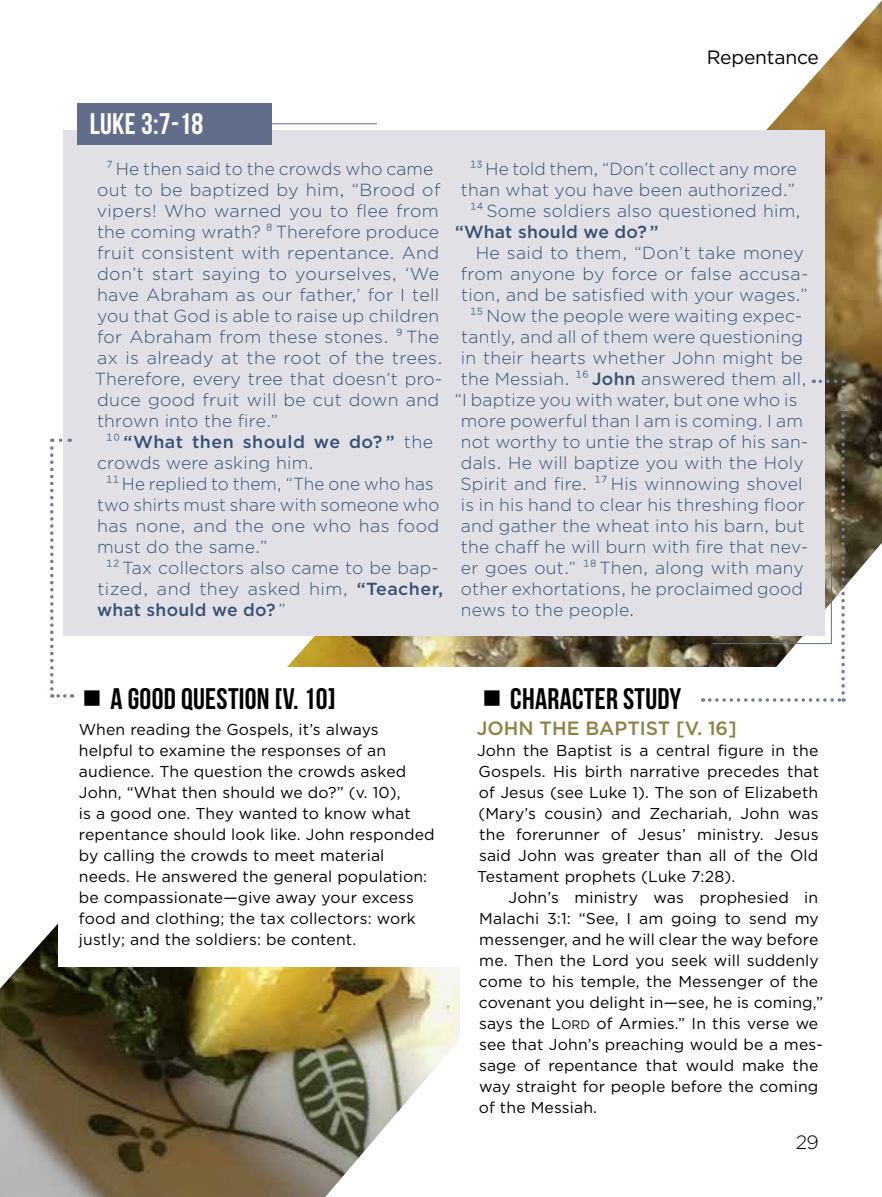
<style>
.page{position:relative;width:882px;height:1197px;background:#fff}
.page>*{position:absolute;margin:0;border:0;box-sizing:border-box;transform-origin:0 0}
.t1{font:29.75px "Bebas Neue";letter-spacing:.01em;color:#000}
.t2{font:29.75px "Bebas Neue";letter-spacing:.01em;color:#fff}
.t3{font:500 19.25px "Gotham";color:#908143}
.t4{font:19.25px "Gotham";letter-spacing:-.01em;color:#000}
.t5{font:300 19.25px "Gotham";color:#000}
.t6{font:300 17.5px/21px "Gotham";letter-spacing:.015em;color:#375173}
.t7{font:500 17.5px "Gotham";letter-spacing:.015em;color:#375173}
.t8{font:15.75px/21px "Gotham";letter-spacing:.01em;color:#000}
.s1{font-weight:300}
.s2{font-weight:500}
.s3{font-size:12.25px}
</style>
<div class="page">
<img style="left:0;top:0;width:882px;height:1197px">
<div style="left:461px;top:667px;width:370px;height:473px;background:#fff"></div>
<div style="left:58px;top:667px;width:416px;height:299px;background:#fff"></div>
<div style="left:63px;top:130px;width:761px;height:505px;background:#e0e0e6"></div>
<hr style="left:103px;top:123px;width:274px;height:1px;background:#626d8b">
<div style="left:77px;top:103px;width:195px;height:41px;background:#626d8b"></div>
<svg style="left:710px;top:380px;width:135px;height:322px"></svg>
<svg style="left:50px;top:439px;width:23px;height:259px"></svg>
<p class="t4" style="left:707px;top:45px;width:114px">Repentance</p>
<h1 class="t2" style="left:90px;top:107px;width:115px">LUKE 3:7-18</h1>
<p class="t6" style="left:95px;top:158px;width:350px;text-indent:11px">7 -He -then -said -to -the -crowds -who -came -out -to -be bap-tized -by -him, “-Brood -of vi-pers! -Who -warned -you -to -flee -from -the com-ing -wrath? 8 There-fore pro-duce -fruit consistent -with re-pen-tance. -And -don’t -start say-ing -to your-selves, ‘-We -have Abra-ham -as -our fa-ther,’ -for -I -tell -you -that -God -is -able -to -raise -up chil-dren -for Abra-ham -from -these -stones. 9 -The -ax -is al-ready -at -the -root -of -the -trees.<br>There-fore, ev-ery -tree -that -doesn’t pro&shy;duce -good -fruit -will -be -cut -down -and -thrown -into -the -fire.”</p>
<p class="t7" style="left:106px;top:430px;width:329px"><span class="s1">10</span> “What then should we do? ” <span class="s1">-the</span></p>
<p class="t6" style="left:97px;top:452px;width:218px">-crowds -were ask-ing -him.</p>
<p class="t6" style="left:106px;top:473px;width:329px">11 -He re-plied -to -them, “-The -one -who -has</p>
<p class="t6" style="left:97px;top:494px;width:344px">-two shirts -must -share -with some-one -who</p>
<p class="t6" style="left:97px;top:515px;width:344px">-has -none, -and -the -one -who -has -food</p>
<p class="t6" style="left:97px;top:536px;width:172px">-must -do -the -same.”</p>
<p class="t6" style="left:106px;top:557px;width:334px">12 -Tax col-lec-tors -also -came -to -be bap-</p>
<p class="t6" style="left:97px;top:578px;width:348px">tized, -and -they -asked -him, <span class="s2">“Teacher,</span></p>
<p class="t7" style="left:97px;top:598px;width:190px">what should we do? <span class="s1">”</span></p>
<p class="t6" style="left:461px;top:158px;width:342px;text-align:center">13 -He -told -them, “-Don’t col-lect -any -more -than -what -you -have -been au-tho-rized.”<br>14 -Some sol-diers -also ques-tioned -him,</p>
<p class="t7" style="left:455px;top:220px;width:205px">“What should we do? ”</p>
<p class="t6" style="left:476px;top:242px;width:330px">-He -said -to -them, “-Don’t -take mon-ey</p>
<p class="t6" style="left:461px;top:263px;width:349px">-from any-one -by -force -or -false ac-cu-sa-</p>
<p class="t6" style="left:461px;top:284px;width:348px">tion, -and -be sat-is-fied -with -your wag-es.”</p>
<p class="t6" style="left:470px;top:305px;width:334px">15 -Now -the peo-ple -were wait-ing ex-pec-</p>
<p class="t6" style="left:461px;top:326px;width:343px">tant-ly, -and -all -of -them -were ques-tion-ing</p>
<p class="t6" style="left:461px;top:347px;width:344px">-in -their -hearts wheth-er -John -might -be</p>
<p class="t6" style="left:461px;top:368px;width:348px">-the Mes-si-ah. 16 <span class="s2">John</span> an-swered -them -all,</p>
<p class="t6" style="left:455px;top:389px;width:344px">“-I bap-tize -you -with wa-ter, -but -one -who -is</p>
<p class="t6" style="left:461px;top:410px;width:344px">-more pow-er-ful -than -I -am -is com-ing. -I -am</p>
<p class="t6" style="left:461px;top:431px;width:349px">-not wor-thy -to un-tie -the -strap -of -his san-</p>
<p class="t6" style="left:461px;top:452px;width:344px">dals. -He -will bap-tize -you -with -the -Holy</p>
<p class="t6" style="left:460px;top:473px;width:344px">Spir-it -and -fire. 17 -His win-now-ing shov-el</p>
<p class="t6" style="left:461px;top:494px;width:346px">-is -in -his -hand -to -clear -his thresh-ing -floor</p>
<p class="t6" style="left:461px;top:515px;width:345px">-and gath-er -the -wheat -into -his -barn, -but</p>
<p class="t6" style="left:461px;top:536px;width:349px">-the -chaff -he -will -burn -with -fire -that nev-</p>
<p class="t6" style="left:461px;top:557px;width:344px">er -goes -out.” 18 -Then, -along -with -many</p>
<p class="t6" style="left:461px;top:578px;width:344px">oth-er ex-hor-ta-tions, -he pro-claimed -good</p>
<p class="t6" style="left:461px;top:599px;width:175px">-news -to -the peo-ple.</p>
<h1 class="t1" style="left:110px;top:682px;width:227px">A GOOD QUESTION [V. 10]</h1>
<p class="t8" style="left:79px;top:719px;width:357px">When reading the Gospels, it’s always helpful to examine the responses of an audience. The question the crowds asked John, “What then should we do?” (v. 10),<br>is a good one. They wanted to know what repentance should look like. John responded by calling the crowds to meet material needs. He answered the general population: be compassionate—give away your excess food and clothing; the tax collectors: work justly; and the soldiers: be content.</p>
<h1 class="t1" style="left:510px;top:682px;width:173px">CHARACTER STUDY</h1>
<p class="t3" style="left:477px;top:716px;width:262px">JOHN THE BAPTIST [V. 16]</p>
<p class="t8" style="left:477px;top:740px;width:344px;text-align:justify">John the Baptist is a central figure in the Gospels. His birth narrative precedes that of Jesus (see Luke 1). The son of Elizabeth (Mary’s cousin) and Zechariah, John was the forerunner of Jesus’ ministry. Jesus said John was greater than all of the Old Testament prophets (Luke 7:28).</p>
<p class="t8" style="left:479px;top:887px;width:346px;text-indent:30px">John’s ministry was prophesied in Malachi 3:1: “See, I am going to send my messenger, and he will clear the way before me. Then the Lord you seek will suddenly come to his temple, the Messenger of the covenant you delight in—see, he is coming,” says the L<span class="s3">ORD</span> of Armies.” In this verse we see that John’s preaching would be a mes&shy;sage of repentance that would make the way straight for people before the coming of the Messiah.</p>
<p class="t5" style="left:795px;top:1130px;width:25px">29</p>
</div>
